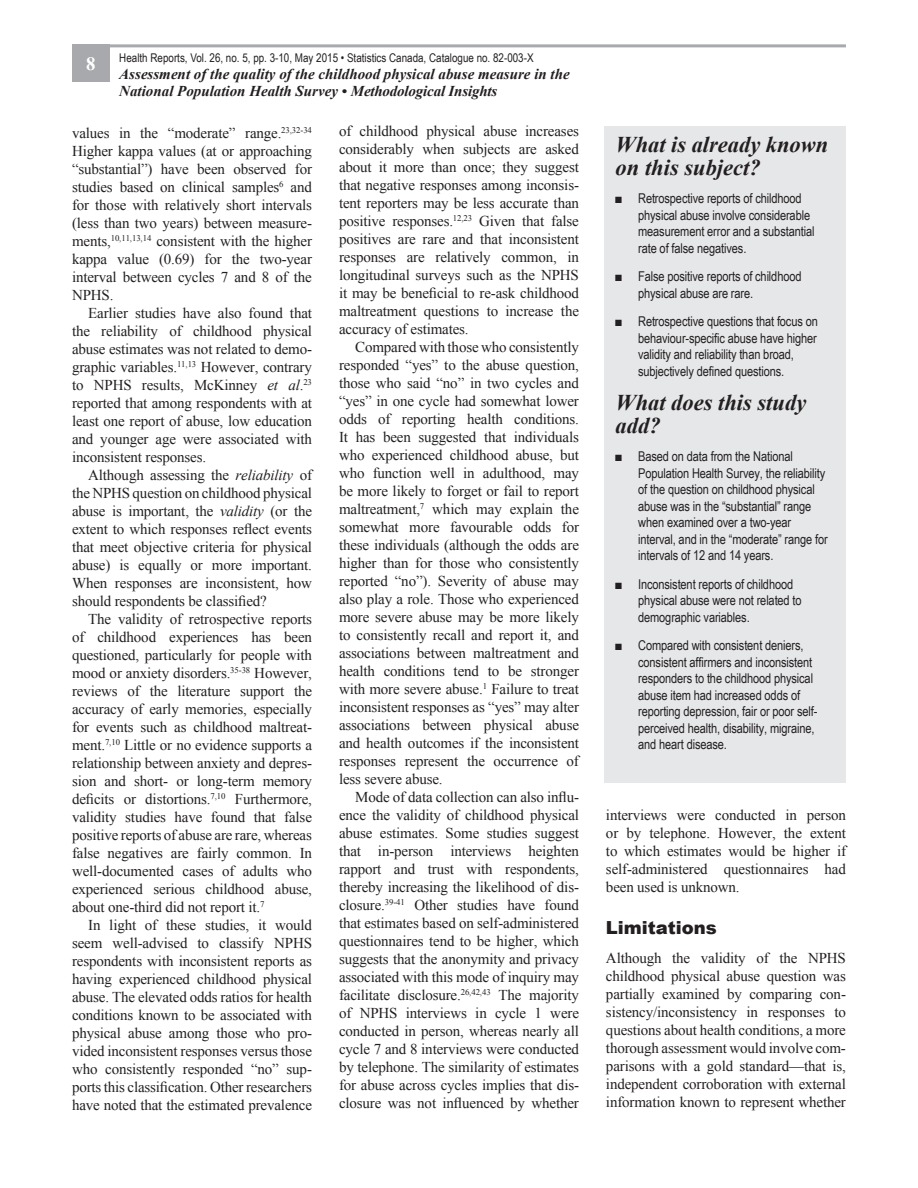
<style>
.page{position:relative;width:918px;height:1188px;background:#fff}
.page>*{position:absolute;margin:0;border:0;box-sizing:border-box;transform-origin:0 0}
.t1{font:italic 700 22.5px/22.5px "Times New Roman";color:#231f20}
.t2{font:700 18.75px "Times New Roman";color:#fff}
.t3{font:900 18px "Arial";color:#231f20}
.t4{font:15px/18px "Times New Roman";letter-spacing:-.01em;color:#231f20;text-align:justify}
.t5{font:italic 700 15px/16.5px "Times New Roman";color:#231f20}
.t6{font:13.5px/16.5px "Arial Narrow";letter-spacing:-.01em;color:#231f20}
.t7{font:12px "Arial Narrow";color:#231f20}
.s1{font-style:italic}
.s2{font-weight:700}
</style>
<div class="page">
<div style="left:72px;top:44px;width:38px;height:38px;background:#a8a9ad"></div>
<hr style="left:72px;top:44px;width:774px;height:3px;background:#a8a9ad">
<div style="left:605px;top:126px;width:241px;height:656px;background:#e6e7e9"></div>
<p class="t2" style="left:86px;top:50px;width:11px">8</p>
<p class="t7" style="left:119px;top:49px;width:416px">Health Reports, Vol. 26, no. 5, pp. 3-10, May 2015 • Statistics Canada, Catalogue no. 82-003-X</p>
<p class="t5" style="left:119px;top:66px;width:452px">Assessment of the quality of the childhood physical abuse measure in the<br>National Population Health Survey • Methodological Insights</p>
<p class="t4" style="left:72px;top:123px;width:242px">values in the “moderate” range.<sup>23,32-34<br></sup>Higher kappa values (at or approaching “substantial”) have been observed for studies based on clinical samples<sup>6</sup> and for those with relatively short intervals (less than two years) between measure&shy;ments,<sup>10,11,13,14</sup> consistent with the higher kappa value (0.69) for the two-year interval between cycles 7 and 8 of the NPHS.</p>
<p class="t4" style="left:72px;top:303px;width:242px;text-indent:16px">Earlier studies have also found that the reliability of childhood physical abuse estimates was not related to demo&shy;graphic variables.<sup>11,13</sup> However, contrary to NPHS results, McKinney <span class="s1">et al</span>.<sup>23 </sup>reported that among respondents with at least one report of abuse, low education and younger age were associated with inconsistent responses.</p>
<p class="t4" style="left:72px;top:465px;width:242px;text-indent:16px">Although assessing the <span class="s1">reliability</span> of the NPHS question on childhood physical abuse is important, the <span class="s1">validity</span> (or the extent to which responses reflect events that meet objective criteria for physical abuse) is equally or more important.<br>When responses are inconsistent, how should respondents be classified?</p>
<p class="t4" style="left:72px;top:609px;width:242px;text-indent:16px">The validity of retrospective reports of childhood experiences has been questioned, particularly for people with mood or anxiety disorders.<sup>35-38</sup> However, reviews of the literature support the accuracy of early memories, especially for events such as childhood maltreat&shy;ment.<sup>7,10</sup> Little or no evidence supports a relationship between anxiety and depres&shy;sion and short- or long-term memory deficits or distortions.<sup>7,10</sup> Furthermore, validity studies have found that false positive reports of abuse are rare, whereas false negatives are fairly common. In well-documented cases of adults who experienced serious childhood abuse, about one-third did not report it.<sup>7</sup></p>
<p class="t4" style="left:72px;top:915px;width:242px;text-indent:16px">In light of these studies, it would seem well-advised to classify NPHS respondents with inconsistent reports as having experienced childhood physical abuse. The elevated odds ratios for health conditions known to be associated with physical abuse among those who pro&shy;vided inconsistent responses versus those who consistently responded “no” sup&shy;ports this classification. Other researchers have noted that the estimated prevalence</p>
<p class="t4" style="left:339px;top:122px;width:242px">of childhood physical abuse increases considerably when subjects are asked about it more than once; they suggest that negative responses among inconsis&shy;tent reporters may be less accurate than positive responses.<sup>12,23</sup> Given that false positives are rare and that inconsistent responses are relatively common, in longitudinal surveys such as the NPHS it may be beneficial to re-ask childhood maltreatment questions to increase the accuracy of estimates.</p>
<p class="t4" style="left:339px;top:338px;width:242px;text-indent:16px">Compared with those who consistently responded “yes” to the abuse question, those who said “no” in two cycles and “yes” in one cycle had somewhat lower odds of reporting health conditions.<br>It has been suggested that individuals who experienced childhood abuse, but who function well in adulthood, may be more likely to forget or fail to report maltreatment,<sup>7</sup> which may explain the somewhat more favourable odds for these individuals (although the odds are higher than for those who consistently reported “no”). Severity of abuse may also play a role. Those who experienced more severe abuse may be more likely to consistently recall and report it, and associations between maltreatment and health conditions tend to be stronger with more severe abuse.<sup>1</sup> Failure to treat inconsistent responses as “yes” may alter associations between physical abuse and health outcomes if the inconsistent responses represent the occurrence of less severe abuse.</p>
<p class="t4" style="left:339px;top:788px;width:242px;text-indent:16px">Mode of data collection can also influ&shy;ence the validity of childhood physical abuse estimates. Some studies suggest that in-person interviews heighten rapport and trust with respondents, thereby increasing the likelihood of dis&shy;closure.<sup>39-41</sup> Other studies have found that estimates based on self-administered questionnaires tend to be higher, which suggests that the anonymity and privacy associated with this mode of inquiry may facilitate disclosure.<sup>26,42,43</sup> The majority of NPHS interviews in cycle 1 were conducted in person, whereas nearly all cycle 7 and 8 interviews were conducted by telephone. The similarity of estimates for abuse across cycles implies that dis&shy;closure was not influenced by whether</p>
<h1 class="t1" style="left:616px;top:133px;width:214px">What is already known on this subject?</h1>
<p class="t6" style="left:638px;top:190px;width:178px;text-indent:-23px"><span class="s2">■</span> Retrospective reports of childhood physical abuse involve considerable measurement error and a substantial rate of false negatives.</p>
<p class="t6" style="left:638px;top:268px;width:165px;text-indent:-23px"><span class="s2">■</span> False positive reports of childhood physical abuse are rare.</p>
<p class="t6" style="left:638px;top:313px;width:181px;text-indent:-23px"><span class="s2">■</span> Retrospective questions that focus on behaviour-specific abuse have higher validity and reliability than broad, subjectively defined questions.</p>
<h1 class="t1" style="left:616px;top:391px;width:192px">What does this study add?</h1>
<p class="t6" style="left:638px;top:448px;width:191px;text-indent:-23px"><span class="s2">■</span> Based on data from the National Population Health Survey, the reliability of the question on childhood physical abuse was in the “substantial” range when examined over a two-year interval, and in the “moderate” range for intervals of 12 and 14 years.</p>
<p class="t6" style="left:638px;top:575px;width:165px;text-indent:-23px"><span class="s2">■</span> Inconsistent reports of childhood physical abuse were not related to demographic variables.</p>
<p class="t6" style="left:638px;top:637px;width:181px;text-indent:-23px"><span class="s2">■</span> Compared with consistent deniers, consistent affirmers and inconsistent responders to the childhood physical abuse item had increased odds of reporting depression, fair or poor self&shy;perceived health, disability, migraine, and heart disease.</p>
<p class="t4" style="left:606px;top:806px;width:242px">interviews were conducted in person or by telephone. However, the extent to which estimates would be higher if self-administered questionnaires had been used is unknown.</p>
<p class="t3" style="left:606px;top:915px;width:112px">Limitations</p>
<p class="t4" style="left:606px;top:949px;width:242px">Although the validity of the NPHS childhood physical abuse question was partially examined by comparing con&shy;sistency/inconsistency in responses to questions about health conditions, a more thorough assessment would involve com&shy;parisons with a gold standard—that is, independent corroboration with external information known to represent whether</p>
</div>
